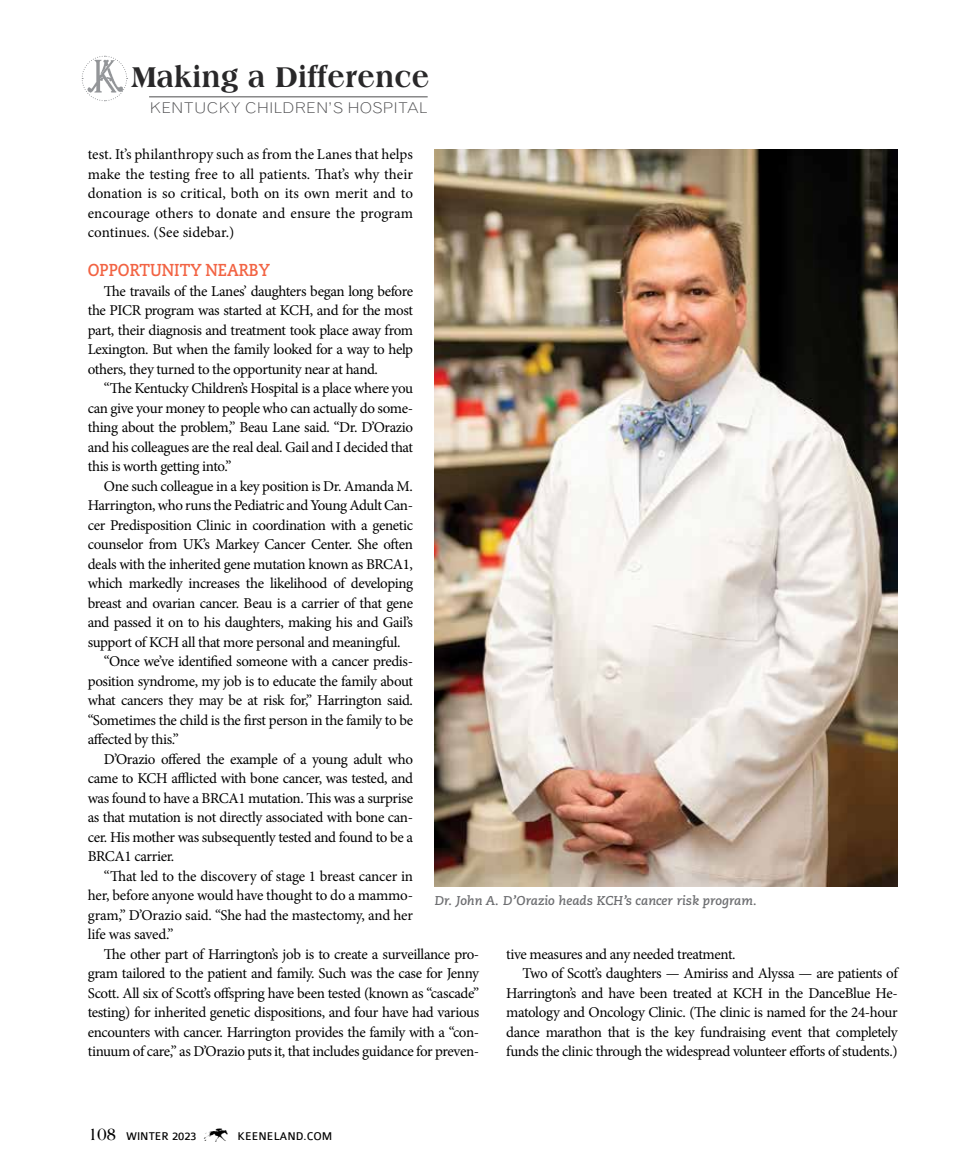
<style>
.page{position:relative;width:972px;height:1175px;background:#fff}
.page>*{position:absolute;margin:0;border:0;box-sizing:border-box;transform-origin:0 0}
.t1{font:800 30.75px "Americana Std";letter-spacing:.01em;color:#292829;scale:.91 1}
.t2{font:27px "Keen DB";color:#000}
.t3{font:700 17.25px "Caecilia LT Std";color:#f26343;scale:.9 1}
.t4{font:15px/19.5px "Minion Pro";letter-spacing:-.025em;color:#000;text-align:justify}
.t5{font:300 14.85px "Grotesque MT Std";color:#4d4d4f;scale:1.11 1}
.t6{font:italic 700 12.75px "Caecilia LT Std";color:#6d6e71}
.t7{font:12px "Colaborate";color:#000}
.s1{font-family:"Americana Std";font-weight:700;font-size:18.15px}
</style>
<div class="page">
<hr style="left:149px;top:97px;width:279px;height:1px;background:#4d4d4f">
<svg style="left:81px;top:55px;width:47px;height:46px"></svg>
<img style="left:435px;top:149px;width:463px;height:737px">
<h1 class="t1" style="left:131px;top:59px;width:330px">Making a Difference</h1>
<p class="t5" style="left:149px;top:99px;width:252px">KENTUCKY CHILDREN’S HOSPITAL</p>
<p class="t4" style="left:88px;top:145px;width:327px">test. It’s philanthropy such as from the Lanes that helps make the testing free to all patients. That’s why their donation is so critical, both on its own merit and to encourage others to donate and ensure the program continues. (See sidebar.)</p>
<p class="t3" style="left:88px;top:260px;width:204px">OPPORTUNITY NEARBY</p>
<p class="t4" style="left:88px;top:281px;width:327px;text-indent:16px">The travails of the Lanes’ daughters began long before the PICR program was started at KCH, and for the most part, their diagnosis and treatment took place away from Lexington. But when the family looked for a way to help others, they turned to the opportunity near at hand.</p>
<p class="t4" style="left:88px;top:379px;width:327px;text-indent:16px">“The Kentucky Children’s Hospital is a place where you can give your money to people who can actually do some&shy;thing about the problem,” Beau Lane said. “Dr. D’Orazio and his colleagues are the real deal. Gail and I decided that this is worth getting into.”</p>
<p class="t4" style="left:104px;top:476px;width:311px">One such colleague in a key position is Dr. Amanda M.</p>
<p class="t4" style="left:88px;top:496px;width:327px">Harrington, who runs the Pediatric and Young Adult Can-</p>
<p class="t4" style="left:88px;top:515px;width:327px">cer Predisposition Clinic in coordination with a genetic</p>
<p class="t4" style="left:88px;top:535px;width:327px">counselor from UK’s Markey Cancer Center. She often</p>
<p class="t4" style="left:88px;top:554px;width:327px">deals with the inherited gene mutation known as BRCA1,</p>
<p class="t4" style="left:88px;top:574px;width:327px">which markedly increases the likelihood of developing</p>
<p class="t4" style="left:88px;top:593px;width:327px">breast and ovarian cancer. Beau is a carrier of that gene</p>
<p class="t4" style="left:88px;top:613px;width:327px">and passed it on to his daughters, making his and Gail’s</p>
<p class="t4" style="left:88px;top:632px;width:314px">support of KCH all that more personal and meaningful.</p>
<p class="t4" style="left:104px;top:652px;width:311px">“Once we’ve identified someone with a cancer predis-</p>
<p class="t4" style="left:88px;top:671px;width:327px">position syndrome, my job is to educate the family about</p>
<p class="t4" style="left:88px;top:691px;width:327px">what cancers they may be at risk for,” Harrington said.</p>
<p class="t4" style="left:88px;top:710px;width:327px">“Sometimes the child is the first person in the family to be</p>
<p class="t4" style="left:88px;top:730px;width:93px">affected by this.”</p>
<p class="t4" style="left:104px;top:749px;width:311px">D’Orazio offered the example of a young adult who</p>
<p class="t4" style="left:88px;top:769px;width:327px">came to KCH afflicted with bone cancer, was tested, and</p>
<p class="t4" style="left:88px;top:788px;width:327px">was found to have a BRCA1 mutation. This was a surprise</p>
<p class="t4" style="left:88px;top:808px;width:327px">as that mutation is not directly associated with bone can-</p>
<p class="t4" style="left:88px;top:827px;width:327px">cer. His mother was subsequently tested and found to be a</p>
<p class="t4" style="left:88px;top:847px;width:88px">BRCA1 carrier.</p>
<p class="t4" style="left:104px;top:866px;width:311px">“That led to the discovery of stage 1 breast cancer in</p>
<p class="t4" style="left:88px;top:886px;width:327px">her, before anyone would have thought to do a mammo-</p>
<p class="t4" style="left:88px;top:905px;width:327px">gram,” D’Orazio said. “She had the mastectomy, and her</p>
<p class="t4" style="left:88px;top:925px;width:87px">life was saved.”</p>
<p class="t4" style="left:104px;top:944px;width:377px">The other part of Harrington’s job is to create a surveillance pro-</p>
<p class="t4" style="left:88px;top:964px;width:393px">gram tailored to the patient and family. Such was the case for Jenny</p>
<p class="t4" style="left:88px;top:983px;width:393px">Scott. All six of Scott’s offspring have been tested (known as “cascade”</p>
<p class="t4" style="left:88px;top:1003px;width:393px">testing) for inherited genetic dispositions, and four have had various</p>
<p class="t4" style="left:88px;top:1022px;width:393px">encounters with cancer. Harrington provides the family with a “con-</p>
<p class="t4" style="left:88px;top:1042px;width:393px">tinuum of care,” as D’Orazio puts it, that includes guidance for preven-</p>
<p class="t6" style="left:435px;top:893px;width:324px">Dr. John A. D’Orazio heads KCH’s cancer risk program.</p>
<p class="t4" style="left:506px;top:944px;width:231px">tive measures and any needed treatment.</p>
<p class="t4" style="left:522px;top:964px;width:377px">Two of Scott’s daughters — Amiriss and Alyssa — are patients of</p>
<p class="t4" style="left:506px;top:983px;width:393px">Harrington’s and have been treated at KCH in the DanceBlue He-</p>
<p class="t4" style="left:506px;top:1003px;width:393px">matology and Oncology Clinic. (The clinic is named for the 24-hour</p>
<p class="t4" style="left:506px;top:1022px;width:393px">dance marathon that is the key fundraising event that completely</p>
<p class="t4" style="left:506px;top:1042px;width:393px">funds the clinic through the widespread volunteer efforts of students.)</p>
<p class="t7" style="left:89px;top:1130px;width:110px"><span class="s1">108</span> WINTER 2023</p>
<h2 class="t2" style="left:204px;top:1121px;width:28px">K</h2>
<p class="t7" style="left:238px;top:1130px;width:96px">KEENELAND.COM</p>
</div>
